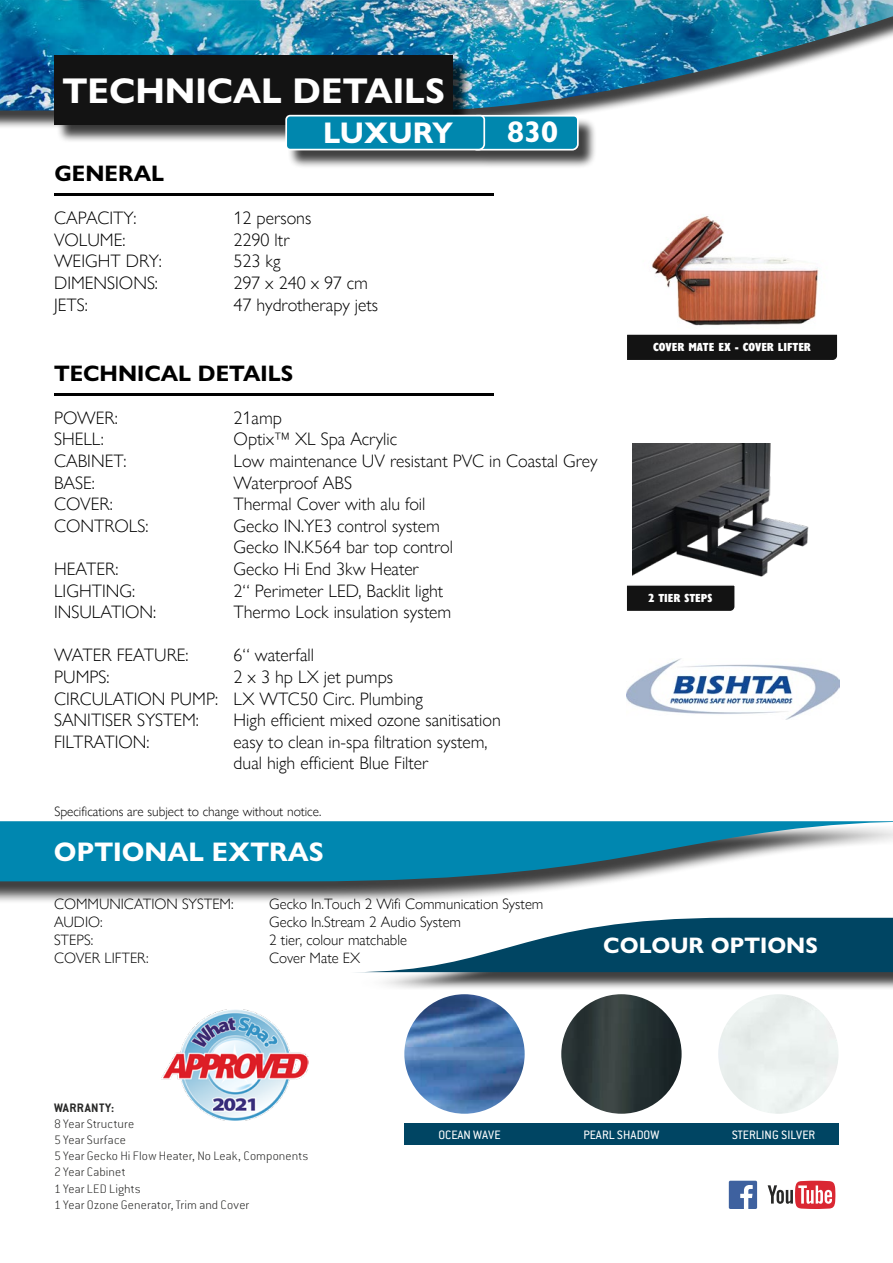
<style>
.page{position:relative;width:893px;height:1263px;background:#fff}
.page>*{position:absolute;margin:0;border:0;box-sizing:border-box;transform-origin:0 0}
.t1{font:700 36px "Gill Sans Nova";color:#fff}
.t2{font:700 30px "Gill Sans Nova";color:#fff}
.t3{font:700 27px "Gill Sans Nova";color:#fff}
.t4{font:700 22.5px "Gill Sans Nova";color:#000}
.t5{font:700 22.5px "Gill Sans Nova";color:#fff}
.t6{font:300 18px/21.6px "Gill Sans Nova";color:#000}
.t7{font:300 15px/18px "Gill Sans Nova";color:#000}
.t8{font:200 13.5px/16.2px "Conduit ITC";letter-spacing:.01em;color:#282827}
.t9{font:300 13.5px "Gill Sans Nova";color:#000}
.t10{font:700 13.5px "Conduit ITC";letter-spacing:.035em;color:#282827}
.t11{font:13.35px "Conduit ITC";color:#fff}
.t12{font:800 condensed 12px "Gill Sans Nova";color:#fff}
</style>
<div class="page">
<div style="left:0;top:2px;width:893px;height:127px;background:#000;opacity:.75"></div>
<img style="left:0;top:0;width:893px;height:111px">
<div style="left:57px;top:58px;width:415px;height:85px;background:#000;opacity:.75"></div>
<div style="left:54px;top:55px;width:399px;height:70px;background:#131313"></div>
<div style="left:288px;top:117px;width:310px;height:52px;background:#000;opacity:.75"></div>
<svg style="left:284px;top:114px;width:296px;height:37px;background:#1f91b2"></svg>
<hr style="left:54px;top:393px;width:440px;height:3px;background:#000">
<hr style="left:54px;top:193px;width:440px;height:2px;background:#000">
<div style="left:0;top:824px;width:893px;height:81px;background:#000;opacity:.75"></div>
<svg style="left:0;top:821px;width:893px;height:60px;background:#3496b4"></svg>
<div style="left:357px;top:920px;width:536px;height:71px;background:#000;opacity:.75"></div>
<svg style="left:357px;top:918px;width:536px;height:54px"></svg>
<img style="left:161px;top:1009px;width:147px;height:111px">
<img style="left:626px;top:658px;width:213px;height:62px">
<img style="left:651px;top:216px;width:168px;height:110px">
<div style="left:627px;top:334px;width:211px;height:26px;background:#131313"></div>
<svg style="left:768px;top:1181px;width:67px;height:28px"></svg>
<div style="left:729px;top:1181px;width:28px;height:28px;background:#3e619f;border-radius:2px"></div>
<svg style="left:740px;top:1185px;width:13px;height:24px"></svg>
<img style="left:632px;top:443px;width:177px;height:134px">
<svg style="left:627px;top:585px;width:108px;height:26px;background:#1b1b1b"></svg>
<div style="left:404px;top:1123px;width:435px;height:21px;background:#004563"></div>
<img style="left:404px;top:994px;width:121px;height:120px;border-radius:60px">
<img style="left:561px;top:994px;width:121px;height:120px;border-radius:60px">
<h1 class="t1" style="left:62px;top:69px;width:384px">TECHNICAL DETAILS</h1>
<p class="t4" style="left:54px;top:160px;width:111px">GENERAL</p>
<h2 class="t2" style="left:323px;top:114px;width:132px">LUXURY</h2>
<h2 class="t2" style="left:507px;top:113px;width:52px">830</h2>
<p class="t6" style="left:54px;top:208px;width:109px">CAPACITY:<br>VOLUME:<br>WEIGHT DRY:<br>DIMENSIONS:<br>JETS:</p>
<p class="t6" style="left:234px;top:208px;width:146px">12 persons<br>2290 ltr<br>523 kg<br>297 x 240 x 97 cm<br>47 hydrotherapy jets</p>
<p class="t4" style="left:54px;top:359px;width:241px">TECHNICAL DETAILS</p>
<p class="t6" style="left:54px;top:407px;width:96px">POWER:<br>SHELL:<br>CABINET:<br>BASE:<br>COVER:<br>CONTROLS:</p>
<p class="t6" style="left:54px;top:558px;width:104px">HEATER:<br>LIGHTING:<br>INSULATION:</p>
<p class="t6" style="left:54px;top:645px;width:165px">WATER FEATURE:<br>PUMPS:<br>CIRCULATION PUMP:<br>SANITISER SYSTEM:<br>FILTRATION:</p>
<p class="t6" style="left:234px;top:407px;width:365px">21amp<br>Optix™ XL Spa Acrylic<br>Low maintenance UV resistant PVC in Coastal Grey<br>Waterproof ABS<br>Thermal Cover with alu foil<br>Gecko IN.YE3 control system<br>Gecko IN.K564 bar top control<br>Gecko Hi End 3kw Heater<br>2‘‘ Perimeter LED, Backlit light<br>Thermo Lock insulation system</p>
<p class="t6" style="left:234px;top:645px;width:269px">6‘‘ waterfall<br>2 x 3 hp LX jet pumps<br>LX WTC50 Circ. Plumbing<br>High efficient mixed ozone sanitisation easy to clean in-spa filtration system, dual high efficient Blue Filter</p>
<p class="t9" style="left:54px;top:804px;width:268px">Specifications are subject to change without notice.</p>
<h3 class="t3" style="left:54px;top:835px;width:272px">OPTIONAL EXTRAS</h3>
<p class="t12" style="left:653px;top:340px;width:159px">COVER MATE EX - COVER LIFTER</p>
<p class="t12" style="left:648px;top:591px;width:66px">2 TIER STEPS</p>
<p class="t7" style="left:54px;top:895px;width:181px">COMMUNICATION SYSTEM:<br>AUDIO:<br>STEPS:<br>COVER LIFTER:</p>
<p class="t7" style="left:269px;top:895px;width:276px">Gecko In.Touch 2 Wifi Communication System<br>Gecko In.Stream 2 Audio System<br>2 tier, colour matchable<br>Cover Mate EX</p>
<p class="t5" style="left:603px;top:931px;width:216px">COLOUR OPTIONS</p>
<p class="t10" style="left:54px;top:1099px;width:62px">WARRANTY:</p>
<p class="t8" style="left:54px;top:1115px;width:256px">8 Year Structure<br>5 Year Surface<br>5 Year Gecko Hi Flow Heater, No Leak, Components<br>2 Year Cabinet<br>1 Year LED Lights<br>1 Year Ozone Generator, Trim and Cover</p>
<p class="t11" style="left:438px;top:1126px;width:64px">OCEAN WAVE</p>
<p class="t11" style="left:584px;top:1126px;width:77px">PEARL SHADOW</p>
<p class="t11" style="left:732px;top:1126px;width:85px">STERLING SILVER</p>
</div>
